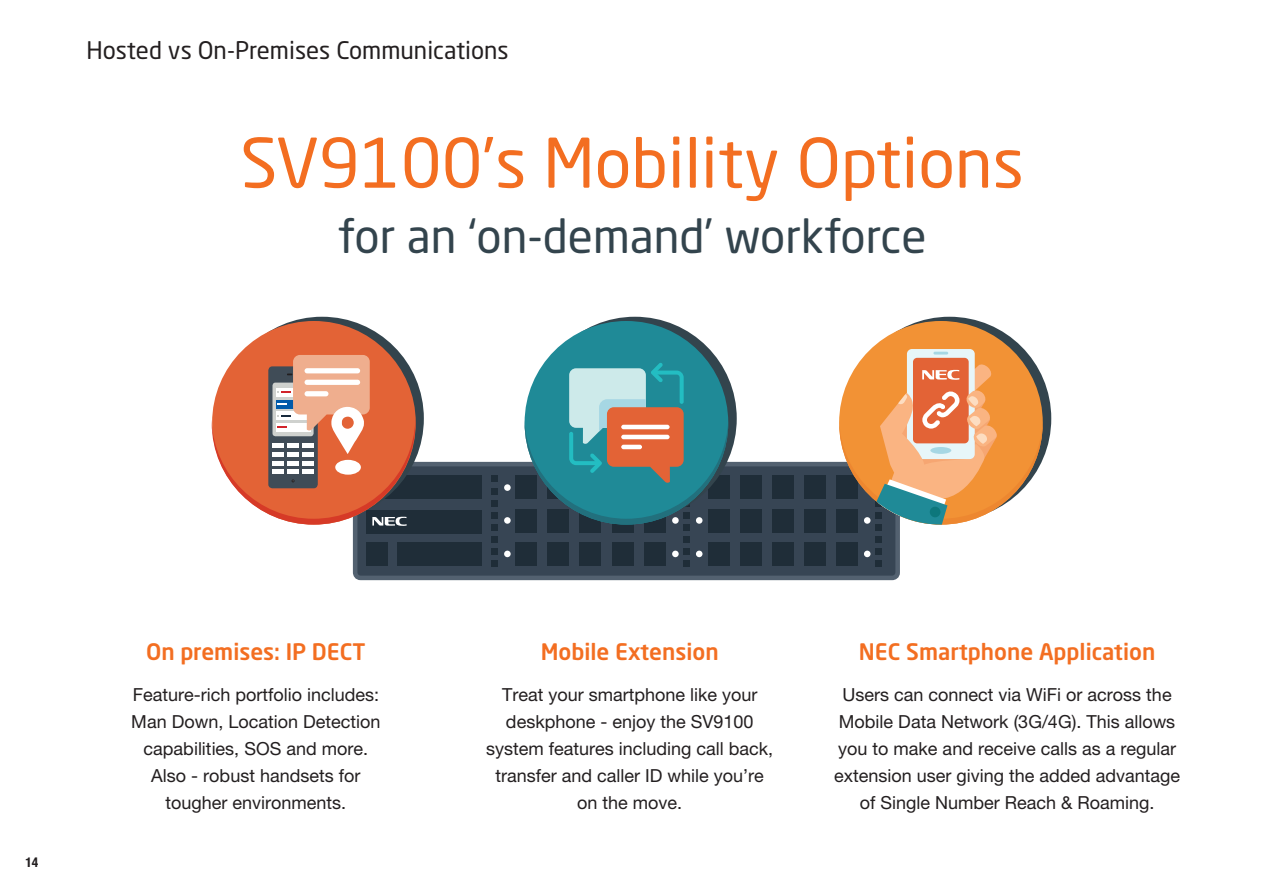
<style>
.page{position:relative;width:1263px;height:893px;background:#fff}
.page>*{position:absolute;margin:0;border:0;box-sizing:border-box;transform-origin:0 0}
.t1{font:67.5px "Neo Sans Std";color:#f36e21}
.t2{font:46.2px "Neo Sans Std";color:#33444d}
.t3{font:24px "Neo Sans Std";color:#231f20}
.t4{font:500 22.5px "Neo Sans Std";color:#f36e21}
.t5{font:18px/27px "Helvetica Neue LT Pro";color:#231f20;text-align:center}
.t6{font:700 condensed 13.5px "Helvetica Neue LT Pro";color:#231f20}
</style>
<div class="page">
<div style="left:355px;top:464px;width:543px;height:114px;background:#374554;border-radius:5px"></div>
<div style="left:353px;top:462px;width:547px;height:118px;border:5px solid #536170;border-radius:5px"></div>
<div style="left:366px;top:475px;width:116px;height:24px;background:#1f2d38"></div>
<div style="left:366px;top:510px;width:116px;height:24px;background:#1f2d38"></div>
<div style="left:366px;top:542px;width:22px;height:24px;background:#1f2d38"></div>
<div style="left:515px;top:542px;width:22px;height:24px;background:#1f2d38"></div>
<div style="left:708px;top:542px;width:22px;height:24px;background:#1f2d38"></div>
<div style="left:515px;top:509px;width:22px;height:24px;background:#1f2d38"></div>
<div style="left:708px;top:509px;width:22px;height:24px;background:#1f2d38"></div>
<div style="left:515px;top:475px;width:22px;height:23px;background:#1f2d38"></div>
<div style="left:708px;top:475px;width:22px;height:23px;background:#1f2d38"></div>
<div style="left:547px;top:542px;width:22px;height:24px;background:#1f2d38"></div>
<div style="left:740px;top:542px;width:22px;height:24px;background:#1f2d38"></div>
<div style="left:547px;top:509px;width:22px;height:24px;background:#1f2d38"></div>
<div style="left:740px;top:509px;width:22px;height:24px;background:#1f2d38"></div>
<div style="left:740px;top:475px;width:22px;height:23px;background:#1f2d38"></div>
<div style="left:579px;top:542px;width:22px;height:24px;background:#1f2d38"></div>
<div style="left:772px;top:542px;width:22px;height:24px;background:#1f2d38"></div>
<div style="left:579px;top:509px;width:22px;height:24px;background:#1f2d38"></div>
<div style="left:772px;top:509px;width:22px;height:24px;background:#1f2d38"></div>
<div style="left:772px;top:475px;width:22px;height:23px;background:#1f2d38"></div>
<div style="left:612px;top:542px;width:21px;height:24px;background:#1f2d38"></div>
<div style="left:804px;top:542px;width:22px;height:24px;background:#1f2d38"></div>
<div style="left:612px;top:509px;width:21px;height:24px;background:#1f2d38"></div>
<div style="left:804px;top:509px;width:22px;height:24px;background:#1f2d38"></div>
<div style="left:804px;top:475px;width:22px;height:23px;background:#1f2d38"></div>
<div style="left:644px;top:542px;width:22px;height:24px;background:#1f2d38"></div>
<div style="left:836px;top:542px;width:22px;height:24px;background:#1f2d38"></div>
<div style="left:644px;top:509px;width:22px;height:24px;background:#1f2d38"></div>
<div style="left:836px;top:509px;width:22px;height:24px;background:#1f2d38"></div>
<div style="left:836px;top:475px;width:22px;height:23px;background:#1f2d38"></div>
<div style="left:397px;top:542px;width:85px;height:24px;background:#1f2d38"></div>
<svg style="left:491px;top:476px;width:6px;height:6px"></svg>
<svg style="left:491px;top:488px;width:6px;height:6px"></svg>
<svg style="left:491px;top:500px;width:6px;height:6px"></svg>
<svg style="left:491px;top:512px;width:6px;height:6px"></svg>
<svg style="left:491px;top:524px;width:6px;height:6px"></svg>
<svg style="left:491px;top:536px;width:6px;height:6px"></svg>
<svg style="left:684px;top:536px;width:6px;height:6px"></svg>
<svg style="left:875px;top:536px;width:6px;height:6px"></svg>
<svg style="left:491px;top:548px;width:6px;height:6px"></svg>
<svg style="left:684px;top:548px;width:6px;height:6px"></svg>
<svg style="left:491px;top:560px;width:6px;height:6px"></svg>
<svg style="left:684px;top:560px;width:6px;height:6px"></svg>
<div style="left:504px;top:484px;width:7px;height:7px;background:#fff;border-radius:50%"></div>
<div style="left:504px;top:517px;width:7px;height:7px;background:#fff;border-radius:50%"></div>
<div style="left:504px;top:551px;width:7px;height:6px;background:#fff;border-radius:50%"></div>
<div style="left:672px;top:551px;width:7px;height:6px;background:#fff;border-radius:50%"></div>
<svg style="left:696px;top:551px;width:6px;height:6px"></svg>
<svg style="left:864px;top:548px;width:17px;height:18px"></svg>
<div style="left:848px;top:317px;width:203px;height:203px;background:#33444d;border-radius:50%"></div>
<div style="left:533px;top:317px;width:204px;height:203px;background:#33444d;border-radius:50%"></div>
<div style="left:220px;top:317px;width:204px;height:203px;background:#33444d;border-radius:50%"></div>
<div style="left:839px;top:321px;width:204px;height:204px;background:#f29235;border-radius:50%"></div>
<div style="left:212px;top:321px;width:204px;height:204px;background:#e36336;border-radius:50%"></div>
<div style="left:907px;top:349px;width:68px;height:110px;background:#e7f6f9;border-radius:5px"></div>
<div style="left:913px;top:358px;width:56px;height:85px;background:#e36336;border-radius:4px"></div>
<hr style="left:933px;top:352px;width:15px;height:3px;background:#a6d7e4">
<svg style="left:839px;top:363px;width:204px;height:167px"></svg>
<svg style="left:212px;top:355px;width:203px;height:171px"></svg>
<div style="left:525px;top:321px;width:203px;height:204px;background:#1f8a97;border-radius:50%"></div>
<svg style="left:525px;top:363px;width:203px;height:167px"></svg>
<h3 class="t3" style="left:86px;top:35px;width:424px">Hosted vs On-Premises Communications</h3>
<h1 class="t1" style="left:240px;top:122px;width:785px">SV9100’s Mobility Options</h1>
<h2 class="t2" style="left:338px;top:208px;width:590px">for an ‘on-demand’ workforce</h2>
<p class="t6" style="left:25px;top:854px;width:14px">14</p>
<p class="t4" style="left:146px;top:637px;width:221px">On premises: IP DECT</p>
<p class="t5" style="left:131px;top:680px;width:251px">Feature-rich portfolio includes:<br>Man Down, Location Detection capabilities, SOS and more.<br>Also - robust handsets for tougher environments.</p>
<p class="t4" style="left:541px;top:637px;width:179px">Mobile Extension</p>
<p class="t5" style="left:486px;top:680px;width:289px">Treat your smartphone like your deskphone - enjoy the SV9100 system features including call back, transfer and caller ID while you’re on the move.</p>
<p class="t4" style="left:859px;top:637px;width:298px">NEC Smartphone Application</p>
<p class="t5" style="left:834px;top:680px;width:348px">Users can connect via WiFi or across the Mobile Data Network (3G/4G). This allows you to make and receive calls as a regular extension user giving the added advantage of Single Number Reach &amp; Roaming.</p>
</div>
